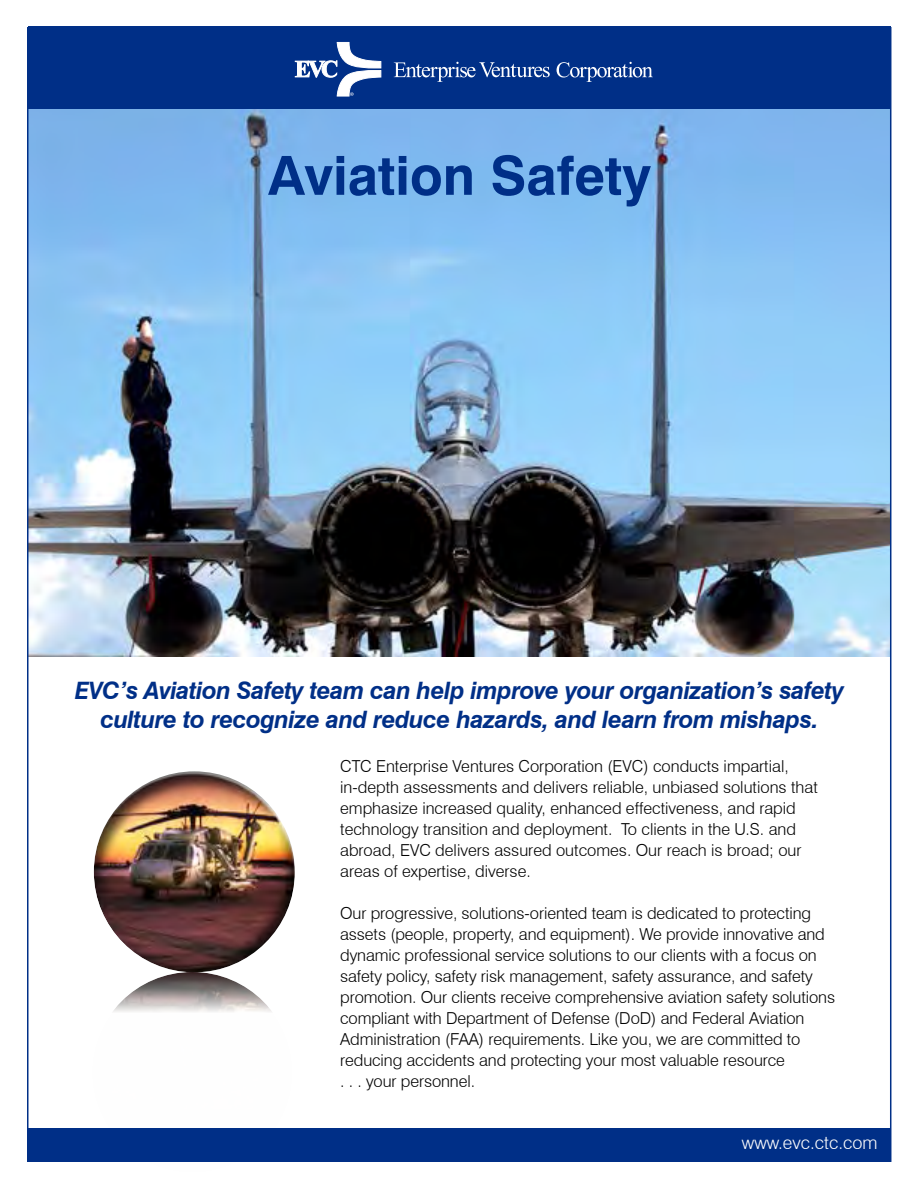
<style>
.page{position:relative;width:918px;height:1188px;background:#fff}
.page>*{position:absolute;margin:0;border:0;box-sizing:border-box;transform-origin:0 0}
.t1{font:700 54px "Swiss 721 BT";color:#002f87}
.t2{font:italic 700 24px/28.8px "Swiss 721 BT";letter-spacing:-.02em;color:#002f87;text-align:center}
.t3{font:300 18px "Swiss 721 BT";color:#fff}
.t4{font:300 16.5px/21px "Swiss 721 BT";letter-spacing:-.005em;color:#000}
.t5{font:300 16.5px "Swiss 721 BT";color:#fff}
</style>
<div class="page">
<img style="left:30px;top:109px;width:858px;height:547px">
<div style="left:79px;top:759px;width:228px;height:213px;background:#000;opacity:.5"></div>
<div style="left:78px;top:972px;width:227px;height:211px;background:#000;opacity:.5"></div>
<div style="left:27px;top:1128px;width:863px;height:33px;background:#002f87"></div>
<div style="left:28px;top:27px;width:862px;height:82px;background:#002f87"></div>
<svg style="left:394px;top:62px;width:156px;height:20px"></svg>
<svg style="left:557px;top:62px;width:96px;height:20px"></svg>
<svg style="left:295px;top:42px;width:86px;height:54px"></svg>
<h1 class="t1" style="left:268px;top:143px;width:385px">Aviation Safety</h1>
<h2 class="t2" style="left:75px;top:676px;width:770px">EVC’s Aviation Safety team can help improve your organization’s safety culture to recognize and reduce hazards, and learn from mishaps.</h2>
<p class="t4" style="left:340px;top:755px;width:479px">CTC Enterprise Ventures Corporation (EVC) conducts impartial, in-depth assessments and delivers reliable, unbiased solutions that emphasize increased quality, enhanced effectiveness, and rapid technology transition and deployment. To clients in the U.S. and abroad, EVC delivers assured outcomes. Our reach is broad; our areas of expertise, diverse.</p>
<p class="t4" style="left:340px;top:902px;width:497px">Our progressive, solutions-oriented team is dedicated to protecting assets (people, property, and equipment). We provide innovative and dynamic professional service solutions to our clients with a focus on safety policy, safety risk management, safety assurance, and safety promotion. Our clients receive comprehensive aviation safety solutions compliant with Department of Defense (DoD) and Federal Aviation Administration (FAA) requirements. Like you, we are committed to reducing accidents and protecting your most valuable resource<br>. . . your personnel.</p>
<p class="t5" style="left:753px;top:1132px;width:126px">www.evc.ctc.com</p>
<p class="t3" style="left:742px;top:1132px;width:137px">www.evc.ctc.com</p>
</div>
